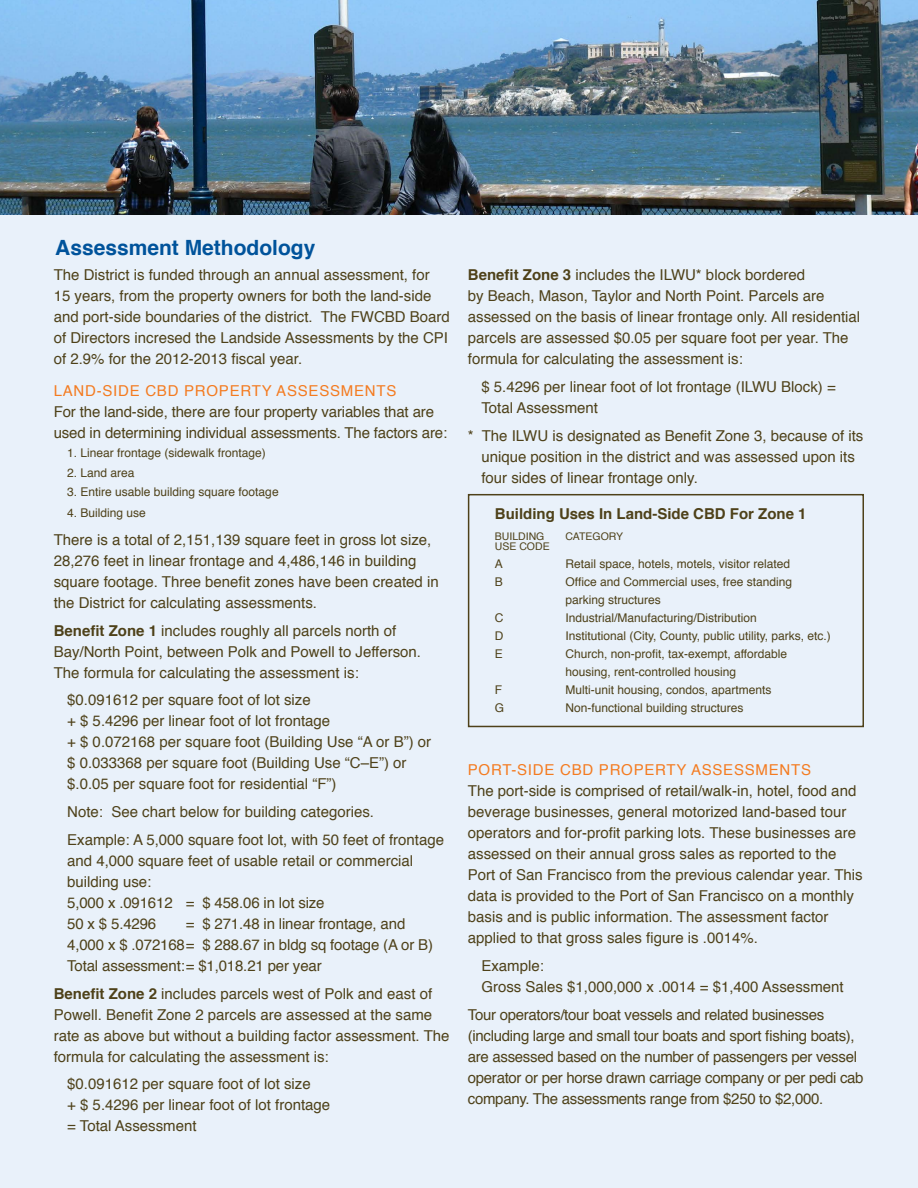
<style>
.page{position:relative;width:918px;height:1188px;background:#e9f1fa}
.page>*{position:absolute;margin:0;border:0;box-sizing:border-box;transform-origin:0 0}
.t1{font:700 21px "Helvetica";color:#00539b}
.t2{font:15px/21px "Helvetica";color:#4e4119}
.t3{font:15px/21px "Helvetica";letter-spacing:-.02em;color:#4e4119}
.t4{font:15px "Helvetica";letter-spacing:.05em;color:#f47b20}
.t5{font:700 15px "Helvetica";color:#4e4119}
.t6{font:12px/18px "Helvetica";color:#4e4119}
.t7{font:10.5px "Helvetica";color:#4e4119}
.s1{font-weight:700}
</style>
<div class="page">
<img style="left:0;top:0;width:918px;height:214px">
<div style="left:468px;top:494px;width:396px;height:233px;border:2px solid #4e4119"></div>
<h1 class="t1" style="left:55px;top:231px;width:262px">Assessment Methodology</h1>
<p class="t2" style="left:54px;top:265px;width:398px">The District is funded through an annual assessment, for 15 years, from the property owners for both the land-side and port-side boundaries of the district. The FWCBD Board of Directors incresed the Landside Assessments by the CPI of 2.9% for the 2012-2013 fiscal year.</p>
<p class="t4" style="left:54px;top:379px;width:344px">LAND-SIDE CBD PROPERTY ASSESSMENTS</p>
<p class="t2" style="left:54px;top:401px;width:395px">For the land-side, there are four property variables that are used in determining individual assessments. The factors are:</p>
<p class="t6" style="left:67px;top:444px;width:200px">1. Linear frontage (sidewalk frontage)</p>
<p class="t6" style="left:67px;top:464px;width:69px">2. Land area</p>
<p class="t6" style="left:67px;top:483px;width:213px">3. Entire usable building square footage</p>
<p class="t6" style="left:67px;top:504px;width:80px">4. Building use</p>
<p class="t2" style="left:54px;top:530px;width:386px">There is a total of 2,151,139 square feet in gross lot size, 28,276 feet in linear frontage and 4,486,146 in building square footage. Three benefit zones have been created in the District for calculating assessments.</p>
<p class="t2" style="left:54px;top:620px;width:369px"><span class="s1">Benefit Zone 1</span> includes roughly all parcels north of<br>Bay/North Point, between Polk and Powell to Jefferson.<br>The formula for calculating the assessment is:</p>
<p class="t2" style="left:67px;top:690px;width:365px">$0.091612 per square foot of lot size<br>+ $ 5.4296 per linear foot of lot frontage<br>+ $ 0.072168 per square foot (Building Use “A or B”) or $ 0.033368 per square foot (Building Use “C–E”) or $.0.05 per square foot for residential “F”)</p>
<p class="t2" style="left:67px;top:798px;width:378px;line-height:27.8px">Note: See chart below for building categories.<br>Example: A 5,000 square foot lot, with 50 feet of frontage</p>
<p class="t2" style="left:67px;top:851px;width:347px">and 4,000 square feet of usable retail or commercial building use:<br>5,000 x .091612 = $ 458.06 in lot size<br>50 x $ 5.4296</p>
<p class="t2" style="left:67px;top:914px;width:367px;text-indent:119px">= $ 271.48 in linear frontage, and<br>4,000 x $ .072168= $ 288.67 in bldg sq footage (A or B)<br>Total assessment:= $1,018.21 per year</p>
<p class="t2" style="left:54px;top:983px;width:397px"><span class="s1">Benefit Zone 2</span> includes parcels west of Polk and east of Powell. Benefit Zone 2 parcels are assessed at the same rate as above but without a building factor assessment. The formula for calculating the assessment is:</p>
<p class="t2" style="left:67px;top:1074px;width:265px">$0.091612 per square foot of lot size<br>+ $ 5.4296 per linear foot of lot frontage = Total Assessment</p>
<p class="t2" style="left:468px;top:265px;width:394px"><span class="s1">Benefit Zone 3</span> includes the ILWU* block bordered<br>by Beach, Mason, Taylor and North Point. Parcels are assessed on the basis of linear frontage only. All residential parcels are assessed $0.05 per square foot per year. The formula for calculating the assessment is:</p>
<p class="t2" style="left:481px;top:377px;width:356px">$ 5.4296 per linear foot of lot frontage (ILWU Block) =<br>Total Assessment</p>
<p class="t2" style="left:481px;top:425px;width:383px;text-indent:-14px">* The ILWU is designated as Benefit Zone 3, because of its unique position in the district and was assessed upon its four sides of linear frontage only.</p>
<p class="t5" style="left:495px;top:501px;width:313px">Building Uses In Land-Side CBD For Zone 1</p>
<p class="t7" style="left:495px;top:528px;width:51px">BUILDING</p>
<p class="t7" style="left:565px;top:528px;width:59px">CATEGORY</p>
<p class="t7" style="left:495px;top:538px;width:56px">USE CODE</p>
<p class="t6" style="left:495px;top:555px;width:10px">A</p>
<p class="t6" style="left:565px;top:555px;width:226px">Retail space, hotels, motels, visitor related</p>
<p class="t6" style="left:495px;top:573px;width:10px">B</p>
<p class="t6" style="left:565px;top:573px;width:228px">Office and Commercial uses, free standing parking structures</p>
<p class="t6" style="left:495px;top:609px;width:10px">C</p>
<p class="t6" style="left:565px;top:609px;width:193px">Industrial/Manufacturing/Distribution</p>
<p class="t6" style="left:495px;top:627px;width:10px">D</p>
<p class="t6" style="left:565px;top:627px;width:267px">Institutional (City, County, public utility, parks, etc.)</p>
<p class="t6" style="left:495px;top:645px;width:10px">E</p>
<p class="t6" style="left:565px;top:645px;width:223px">Church, non-profit, tax-exempt, affordable housing, rent-controlled housing</p>
<p class="t6" style="left:495px;top:681px;width:9px">F</p>
<p class="t6" style="left:565px;top:681px;width:208px">Multi-unit housing, condos, apartments</p>
<p class="t6" style="left:495px;top:699px;width:11px">G</p>
<p class="t6" style="left:565px;top:699px;width:180px">Non-functional building structures</p>
<p class="t4" style="left:468px;top:758px;width:345px">PORT-SIDE CBD PROPERTY ASSESSMENTS</p>
<p class="t2" style="left:468px;top:781px;width:396px">The port-side is comprised of retail/walk-in, hotel, food and beverage businesses, general motorized land-based tour operators and for-profit parking lots. These businesses are assessed on their annual gross sales as reported to the Port of San Francisco from the previous calendar year. This data is provided to the Port of San Francisco on a monthly basis and is public information. The assessment factor applied to that gross sales figure is .0014%.</p>
<p class="t2" style="left:481px;top:956px;width:364px">Example:<br>Gross Sales $1,000,000 x .0014 = $1,400 Assessment</p>
<p class="t3" style="left:468px;top:1004px;width:397px">Tour operators/tour boat vessels and related businesses (including large and small tour boats and sport fishing boats), are assessed based on the number of passengers per vessel operator or per horse drawn carriage company or per pedi cab company. The assessments range from $250 to $2,000.</p>
</div>
